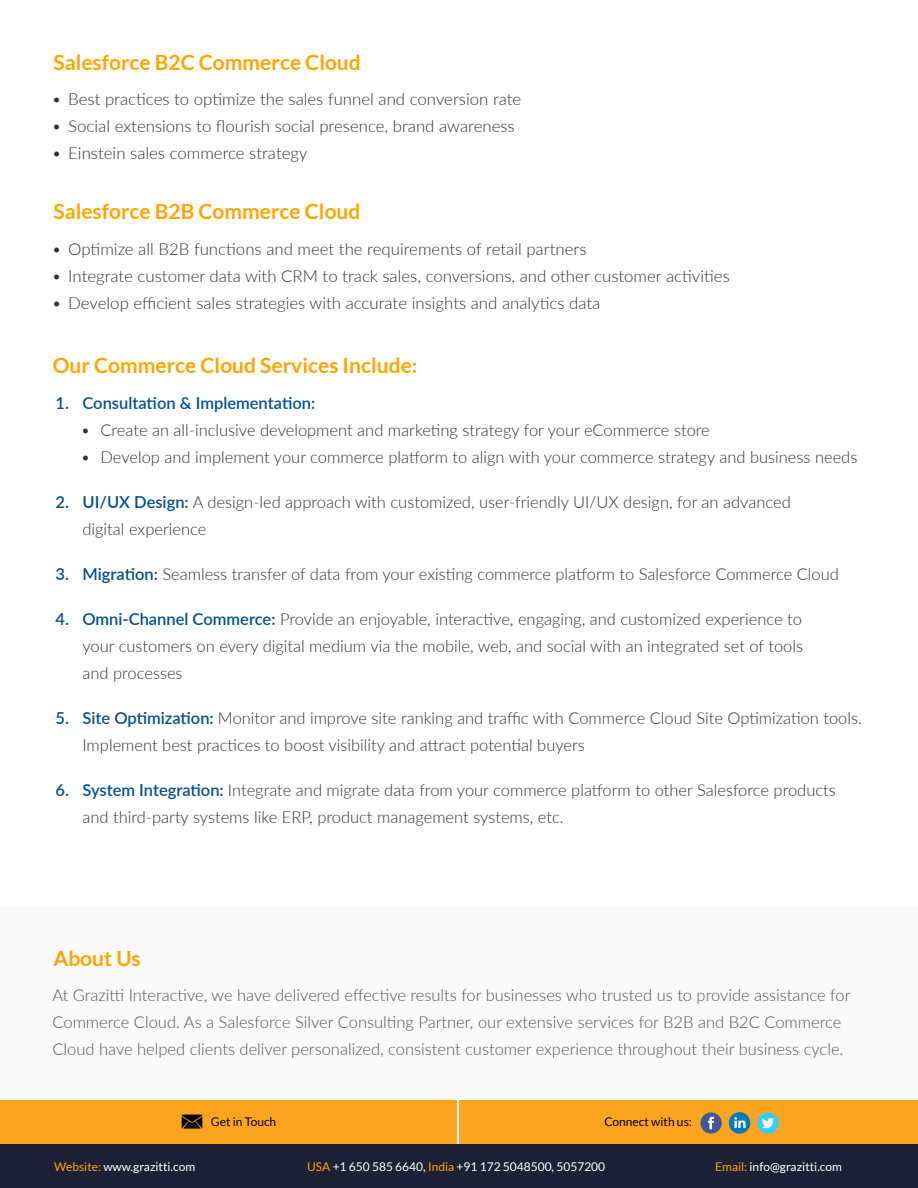
<style>
.page{position:relative;width:918px;height:1188px;background:#fff}
.page>*{position:absolute;margin:0;border:0;box-sizing:border-box;transform-origin:0 0}
.t1{font:700 21px "Lato";color:#ffa500}
.t2{font:300 16.5px/27px "Lato";color:#323232}
.t3{font:300 16.5px/27px "Lato";color:#555}
.t4{font:600 16.5px "Lato";color:#045091}
.t5{font:12px "Lato";color:#fff}
.t6{font:12px "Open Sans";color:#fff}
.t7{font:12px "Lato";color:#000}
.t8{font:12px "Lato";color:#000101}
.s1{font-weight:600;color:#045091}
.s2{color:#ffa500}
</style>
<div class="page">
<div style="left:0;top:906px;width:918px;height:194px;background:#fafafa"></div>
<div style="left:0;top:1143px;width:918px;height:45px;background:#1d2136"></div>
<div style="left:0;top:1100px;width:918px;height:44px;background:#faa41f"></div>
<hr style="left:457px;top:1100px;width:2px;height:44px;background:#fff">
<div style="left:757px;top:1112px;width:22px;height:22px;background:#3cf;border-radius:50%"></div>
<svg style="left:762px;top:1118px;width:12px;height:11px"></svg>
<div style="left:729px;top:1112px;width:21px;height:22px;background:#007aba;border-radius:50%"></div>
<svg style="left:734px;top:1117px;width:12px;height:11px"></svg>
<div style="left:700px;top:1112px;width:22px;height:22px;background:#3d5999;border-radius:50%"></div>
<svg style="left:708px;top:1117px;width:6px;height:12px"></svg>
<svg style="left:182px;top:1115px;width:20px;height:14px"></svg>
<p class="t1" style="left:53px;top:50px;width:309px">Salesforce B2C Commerce Cloud</p>
<p class="t2" style="left:52px;top:85px;width:471px">• Best practices to optimize the sales funnel and conversion rate</p>
<p class="t2" style="left:52px;top:112px;width:464px">• Social extensions to flourish social presence, brand awareness</p>
<p class="t2" style="left:52px;top:139px;width:257px">• Einstein sales commerce strategy</p>
<p class="t1" style="left:53px;top:200px;width:309px">Salesforce B2B Commerce Cloud</p>
<p class="t2" style="left:52px;top:235px;width:536px">• Optimize all B2B functions and meet the requirements of retail partners</p>
<p class="t2" style="left:52px;top:262px;width:680px">• Integrate customer data with CRM to track sales, conversions, and other customer activities</p>
<p class="t2" style="left:52px;top:289px;width:550px">• Develop efficient sales strategies with accurate insights and analytics data</p>
<p class="t1" style="left:53px;top:353px;width:366px">Our Commerce Cloud Services Include:</p>
<p class="t4" style="left:56px;top:391px;width:261px">1. Consultation &amp; Implementation:</p>
<p class="t2" style="left:81px;top:416px;width:630px">• Create an all-inclusive development and marketing strategy for your eCommerce store</p>
<p class="t2" style="left:81px;top:443px;width:778px">• Develop and implement your commerce platform to align with your commerce strategy and business needs</p>
<p class="t2" style="left:82px;top:488px;width:710px;text-indent:-27px"><span class="s1">2. UI/UX Design:</span> A design-led approach with customized, user-friendly UI/UX design, for an advanced digital experience</p>
<p class="t2" style="left:56px;top:560px;width:785px"><span class="s1">3. Migration:</span> Seamless transfer of data from your existing commerce platform to Salesforce Commerce Cloud</p>
<p class="t2" style="left:82px;top:605px;width:722px;text-align:justify;text-indent:-27px"><span class="s1">4. Omni-Channel Commerce:</span> Provide an enjoyable, interactive, engaging, and customized experience to your customers on every digital medium via the mobile, web, and social with an integrated set of tools and processes</p>
<p class="t2" style="left:82px;top:704px;width:781px;text-indent:-27px"><span class="s1">5. Site Optimization:</span> Monitor and improve site ranking and traffic with Commerce Cloud Site Optimization tools.<br>Implement best practices to boost visibility and attract potential buyers</p>
<p class="t2" style="left:82px;top:776px;width:755px;text-indent:-27px"><span class="s1">6. System Integration:</span> Integrate and migrate data from your commerce platform to other Salesforce products and third-party systems like ERP, product management systems, etc.</p>
<p class="t1" style="left:53px;top:946px;width:89px">About Us</p>
<p class="t3" style="left:52px;top:981px;width:800px">At Grazitti Interactive, we have delivered effective results for businesses who trusted us to provide assistance for<br>Commerce Cloud. As a Salesforce Silver Consulting Partner, our extensive services for B2B and B2C Commerce<br>Cloud have helped clients deliver personalized, consistent customer experience throughout their business cycle.</p>
<p class="t8" style="left:211px;top:1115px;width:67px">Get in Touch</p>
<p class="t7" style="left:604px;top:1115px;width:89px">Connect with us:</p>
<p class="t5" style="left:54px;top:1160px;width:143px"><span class="s2">Website:</span> www.grazitti.com</p>
<p class="t6" style="left:329px;top:1164px;width:260px">© 2017 Grazitti Interactive, All Rights Reserved</p>
<p class="t5" style="left:307px;top:1160px;width:300px"><span class="s2">USA</span> +1 650 585 6640, <span class="s2">India</span> +91 172 5048500, 5057200</p>
<p class="t5" style="left:715px;top:1160px;width:128px"><span class="s2">Email:</span> info@grazitti.com</p>
</div>
